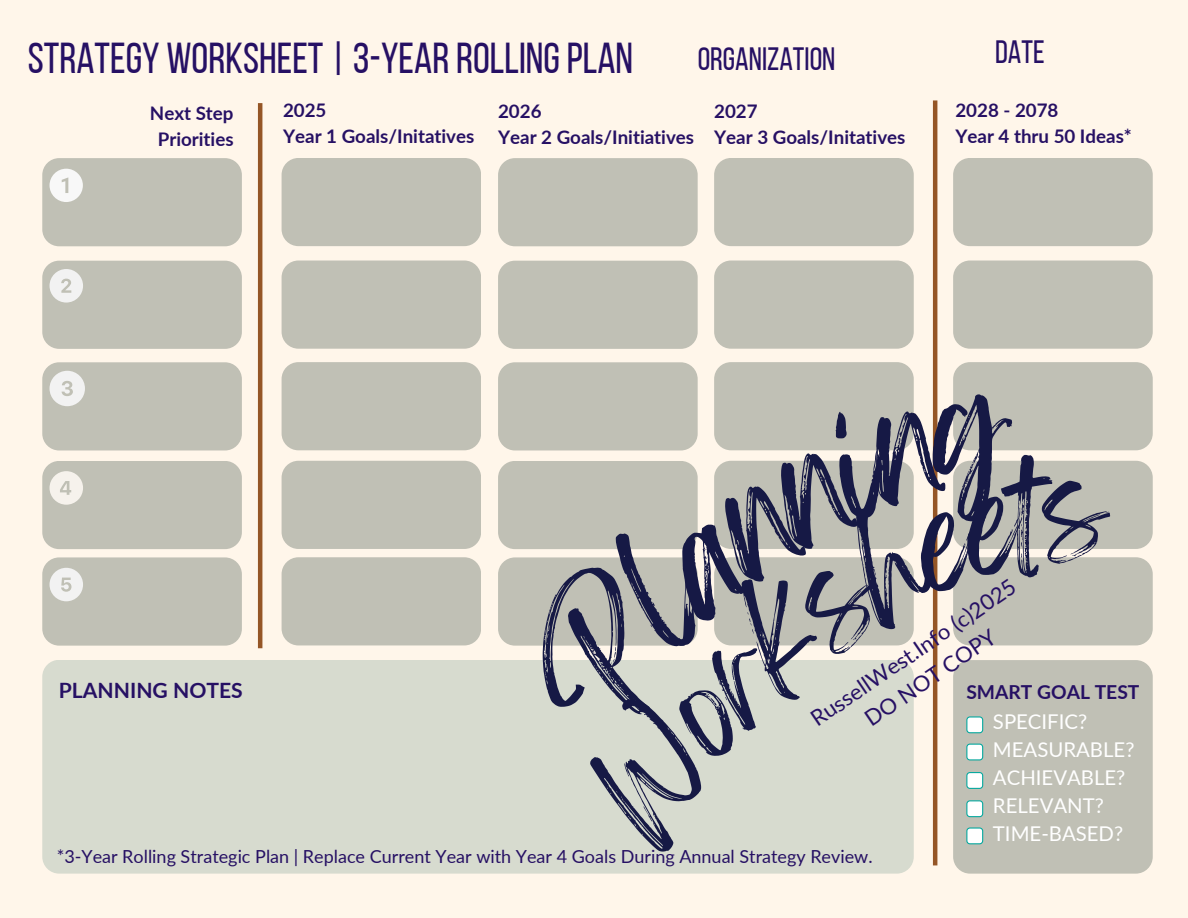
<style>
.page{position:relative;width:1188px;height:918px;background:#fff6ea}
.page>*{position:absolute;margin:0;border:0;box-sizing:border-box;transform-origin:0 0}
.t1{font:43.2px "Bebas Neue";color:#261064}
.t2{font:32.25px "Bebas Neue";color:#261064}
.t3{font:22.2px "Lato";color:#261064}
.t4{font:700 21.15px "Lato";color:#261064}
.t5{font:20.4px/28px "Lato";color:#fff}
.t6{font:700 19.2px "Lato";color:#261064}
.t7{font:700 18.75px/25.8px "Lato";color:#261064;text-align:center}
.t8{font:18px "Lato";color:#261064}
</style>
<div class="page">
<div style="left:42px;top:158px;width:200px;height:88px;background:#c0c0b5;border-radius:17px"></div>
<div style="left:714px;top:158px;width:200px;height:88px;background:#c0c0b5;border-radius:17px"></div>
<div style="left:953px;top:158px;width:200px;height:88px;background:#c0c0b5;border-radius:17px"></div>
<div style="left:498px;top:158px;width:200px;height:88px;background:#c0c0b5;border-radius:17px"></div>
<div style="left:282px;top:158px;width:199px;height:88px;background:#c0c0b5;border-radius:17px"></div>
<div style="left:42px;top:261px;width:200px;height:88px;background:#c0c0b5;border-radius:17px"></div>
<div style="left:714px;top:261px;width:200px;height:88px;background:#c0c0b5;border-radius:17px"></div>
<div style="left:953px;top:261px;width:200px;height:88px;background:#c0c0b5;border-radius:17px"></div>
<div style="left:498px;top:261px;width:200px;height:88px;background:#c0c0b5;border-radius:17px"></div>
<div style="left:282px;top:261px;width:199px;height:88px;background:#c0c0b5;border-radius:17px"></div>
<div style="left:42px;top:362px;width:200px;height:88px;background:#c0c0b5;border-radius:17px"></div>
<div style="left:714px;top:362px;width:200px;height:88px;background:#c0c0b5;border-radius:17px"></div>
<div style="left:953px;top:362px;width:200px;height:88px;background:#c0c0b5;border-radius:17px"></div>
<div style="left:498px;top:362px;width:200px;height:88px;background:#c0c0b5;border-radius:17px"></div>
<div style="left:282px;top:362px;width:199px;height:88px;background:#c0c0b5;border-radius:17px"></div>
<div style="left:42px;top:461px;width:200px;height:88px;background:#c0c0b5;border-radius:17px"></div>
<div style="left:953px;top:461px;width:200px;height:88px;background:#c0c0b5;border-radius:17px"></div>
<div style="left:282px;top:461px;width:199px;height:88px;background:#c0c0b5;border-radius:17px"></div>
<div style="left:42px;top:557px;width:200px;height:89px;background:#c0c0b5;border-radius:17px"></div>
<div style="left:953px;top:557px;width:200px;height:88px;background:#c0c0b5;border-radius:17px"></div>
<div style="left:282px;top:557px;width:199px;height:88px;background:#c0c0b5;border-radius:17px"></div>
<div style="left:42px;top:660px;width:871px;height:214px;background:#d7dbcf;border-radius:17px"></div>
<hr style="left:933px;top:100px;width:4px;height:765px;background:#955626">
<svg style="left:50px;top:169px;width:33px;height:33px"></svg>
<svg style="left:50px;top:269px;width:33px;height:34px"></svg>
<svg style="left:50px;top:371px;width:35px;height:35px"></svg>
<svg style="left:50px;top:568px;width:33px;height:33px"></svg>
<svg style="left:50px;top:471px;width:33px;height:34px"></svg>
<hr style="left:258px;top:103px;width:4px;height:545px;background:#955626">
<div style="left:953px;top:660px;width:200px;height:214px;background:#c0c0b5;border-radius:17px"></div>
<svg style="left:500px;top:387px;width:616px;height:469px"></svg>
<p class="t1" style="left:28px;top:41px;width:607px">STRATEGY WORKSHEET |3-YEARROLLING PLAN</p>
<p class="t2" style="left:698px;top:45px;width:139px">ORGANIZATION</p>
<p class="t2" style="left:995px;top:39px;width:51px">DATE</p>
<h4 class="t7" style="left:150px;top:100px;width:85px">Next Step<br>Priorities</h4>
<p class="t7" style="left:283px;top:97px;width:45px">2025</p>
<p class="t7" style="left:283px;top:123px;width:193px">Year 1 Goals/Initatives</p>
<h3 class="t7" style="left:498px;top:98px;width:45px">2026</h3>
<h4 class="t7" style="left:498px;top:123px;width:198px">Year 2 Goals/Initiatives</h4>
<p class="t7" style="left:714px;top:98px;width:45px">2027</p>
<p class="t7" style="left:714px;top:123px;width:193px">Year 3 Goals/Initatives</p>
<p class="t7" style="left:955px;top:97px;width:105px">2028 - 2078</p>
<p class="t7" style="left:955px;top:123px;width:178px">Year 4 thru 50 Ideas*</p>
<p class="t3" style="left:805px;top:709px;width:244px;rotate:-34deg">Russel West.Info (c)2025</p>
<p class="t3" style="left:859px;top:709px;width:155px;rotate:-34deg">DO NOT COPY</p>
<p class="t4" style="left:59px;top:677px;width:185px">PLANNING NOTES</p>
<p class="t6" style="left:966px;top:680px;width:175px">SMART GOAL TEST</p>
<p class="t5" style="left:993px;top:707px;width:143px">SPECIFIC?<br>MEASURABLE?<br>ACHIEVABLE?<br>RELEVANT?<br>TIME-BASED?</p>
<p class="t8" style="left:57px;top:845px;width:817px">*3-Year Rolling Strategic Plan | Replace Current Year with Year 4 Goals During Annual Strategy Review.</p>
</div>
